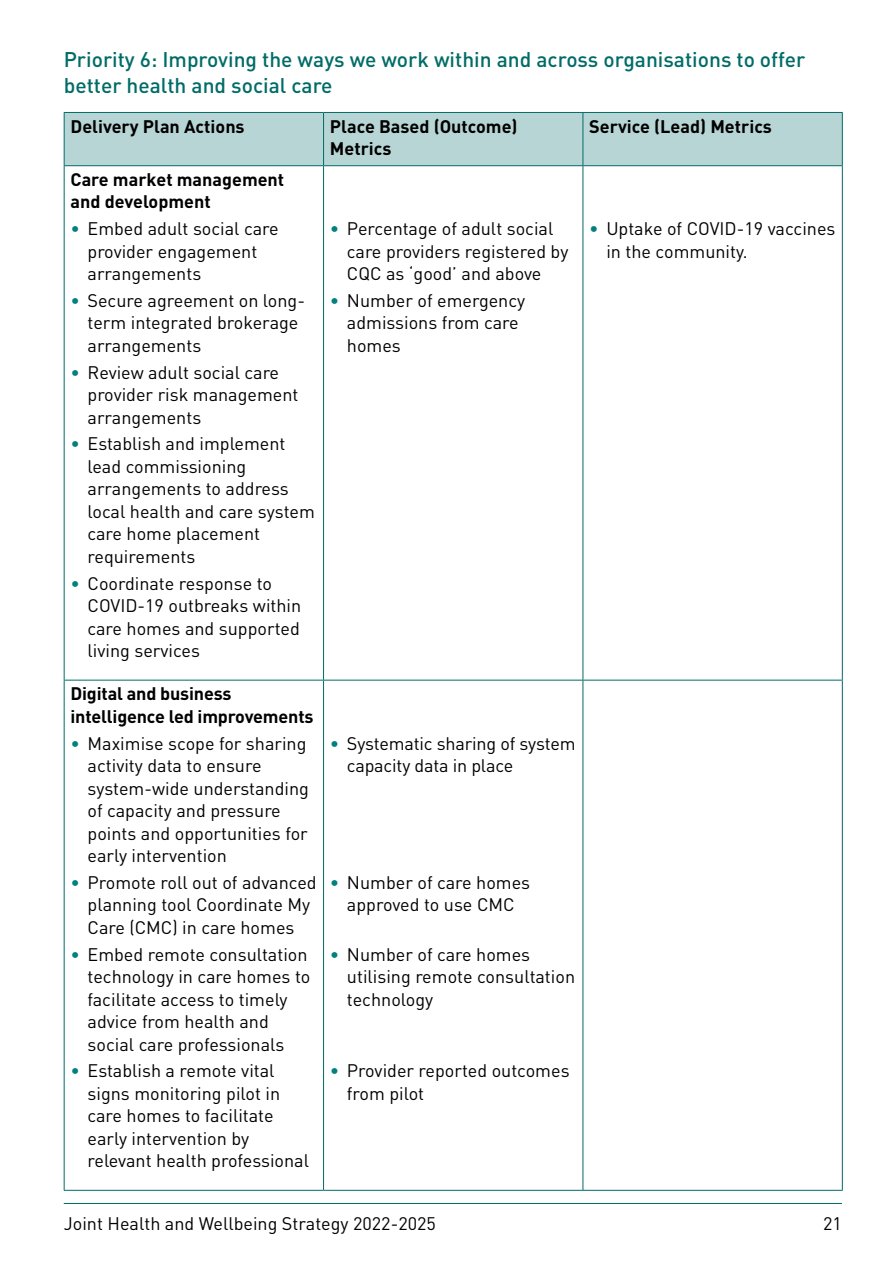
<style>
.page{position:relative;width:893px;height:1263px;background:#fff}
.page>*{position:absolute;margin:0;border:0;box-sizing:border-box;transform-origin:0 0}
.t1{font:500 21px/26.2px "DINOT";color:#006c67}
.t2{font:18px/22.5px "DINOT";color:#000}
.t3{font:700 18px/22.5px "DINOT";color:#000}
.s1{color:#00807e}
</style>
<div class="page">
<hr style="left:64px;top:1203px;width:778px;height:1px;background:#006c67">
<div style="left:65px;top:113px;width:777px;height:52px;background:#b8d5d5"></div>
<hr style="left:64px;top:166px;width:1px;height:514px;background:#006c67">
<hr style="left:323px;top:166px;width:1px;height:514px;background:#006c67">
<hr style="left:583px;top:166px;width:1px;height:514px;background:#006c67">
<hr style="left:842px;top:166px;width:1px;height:514px;background:#006c67">
<hr style="left:64px;top:680px;width:1px;height:510px;background:#006c67">
<hr style="left:323px;top:680px;width:1px;height:510px;background:#006c67">
<hr style="left:583px;top:680px;width:1px;height:510px;background:#006c67">
<hr style="left:842px;top:680px;width:1px;height:510px;background:#006c67">
<hr style="left:64px;top:680px;width:260px;height:1px;background:#006c67">
<hr style="left:324px;top:680px;width:259px;height:1px;background:#006c67">
<hr style="left:583px;top:680px;width:260px;height:1px;background:#006c67">
<hr style="left:64px;top:1190px;width:260px;height:1px;background:#006c67">
<hr style="left:324px;top:1190px;width:259px;height:1px;background:#006c67">
<hr style="left:583px;top:1190px;width:260px;height:1px;background:#006c67">
<hr style="left:64px;top:112px;width:260px;height:1px;background:#006c67">
<hr style="left:64px;top:113px;width:1px;height:52px;background:#006c67">
<hr style="left:324px;top:112px;width:259px;height:1px;background:#006c67">
<hr style="left:323px;top:113px;width:1px;height:52px;background:#006c67">
<hr style="left:583px;top:112px;width:260px;height:1px;background:#006c67">
<hr style="left:583px;top:113px;width:1px;height:52px;background:#006c67">
<hr style="left:842px;top:113px;width:1px;height:52px;background:#006c67">
<hr style="left:64px;top:165px;width:260px;height:1px;background:#006c67">
<hr style="left:324px;top:165px;width:259px;height:1px;background:#006c67">
<hr style="left:583px;top:165px;width:260px;height:1px;background:#006c67">
<p class="t1" style="left:64px;top:46px;width:743px">Priority 6: Improving the ways we work within and across organisations to offer better health and social care</p>
<p class="t3" style="left:71px;top:114px;width:176px">Delivery Plan Actions</p>
<p class="t3" style="left:330px;top:114px;width:189px">Place Based (Outcome)<br>Metrics</p>
<p class="t3" style="left:589px;top:114px;width:184px">Service (Lead) Metrics</p>
<p class="t3" style="left:71px;top:167px;width:215px">Care market management and development</p>
<p class="t2" style="left:88px;top:217px;width:193px;text-indent:-17px"><span class="s1">•</span> Embed adult social care provider engagement arrangements</p>
<p class="t2" style="left:88px;top:288px;width:219px;text-indent:-17px"><span class="s1">•</span> Secure agreement on long&shy;term integrated brokerage arrangements</p>
<p class="t2" style="left:88px;top:360px;width:212px;text-indent:-17px"><span class="s1">•</span> Review adult social care provider risk management arrangements</p>
<p class="t2" style="left:88px;top:432px;width:229px;text-indent:-17px"><span class="s1">•</span> Establish and implement lead commissioning arrangements to address local health and care system care home placement requirements</p>
<p class="t2" style="left:88px;top:571px;width:215px;text-indent:-17px"><span class="s1">•</span> Coordinate response to<br>COVID-19 outbreaks within care homes and supported living services</p>
<p class="t2" style="left:606px;top:217px;width:231px;text-indent:-17px"><span class="s1">•</span> Uptake of COVID-19 vaccines in the community.</p>
<p class="t2" style="left:347px;top:217px;width:223px;text-indent:-17px"><span class="s1">•</span> Percentage of adult social care providers registered by<br>CQC as ‘good’ and above</p>
<p class="t2" style="left:347px;top:288px;width:180px;text-indent:-17px"><span class="s1">•</span> Number of emergency admissions from care homes</p>
<p class="t3" style="left:71px;top:682px;width:244px">Digital and business intelligence led improvements</p>
<p class="t2" style="left:88px;top:731px;width:223px;text-indent:-17px"><span class="s1">•</span> Maximise scope for sharing activity data to ensure system-wide understanding of capacity and pressure points and opportunities for early intervention</p>
<p class="t2" style="left:71px;top:870px;width:248px;text-align:center"><span class="s1">•</span> Promote roll out of advanced planning tool Coordinate My<br>Care (CMC) in care homes</p>
<p class="t2" style="left:88px;top:942px;width:224px;text-indent:-17px"><span class="s1">•</span> Embed remote consultation technology in care homes to facilitate access to timely advice from health and social care professionals</p>
<p class="t2" style="left:88px;top:1059px;width:223px;text-indent:-17px"><span class="s1">•</span> Establish a remote vital signs monitoring pilot in care homes to facilitate early intervention by relevant health professional</p>
<p class="t2" style="left:347px;top:731px;width:230px;text-indent:-17px"><span class="s1">•</span> Systematic sharing of system capacity data in place</p>
<p class="t2" style="left:330px;top:870px;width:202px;text-align:center"><span class="s1">•</span> Number of care homes approved to use CMC</p>
<p class="t2" style="left:347px;top:942px;width:230px;text-indent:-17px"><span class="s1">•</span> Number of care homes utilising remote consultation technology</p>
<p class="t2" style="left:347px;top:1059px;width:224px;text-indent:-17px"><span class="s1">•</span> Provider reported outcomes from pilot</p>
<p class="t2" style="left:64px;top:1211px;width:374px">Joint Health and Wellbeing Strategy 2022-2025</p>
<p class="t2" style="left:823px;top:1211px;width:20px">21</p>
</div>
